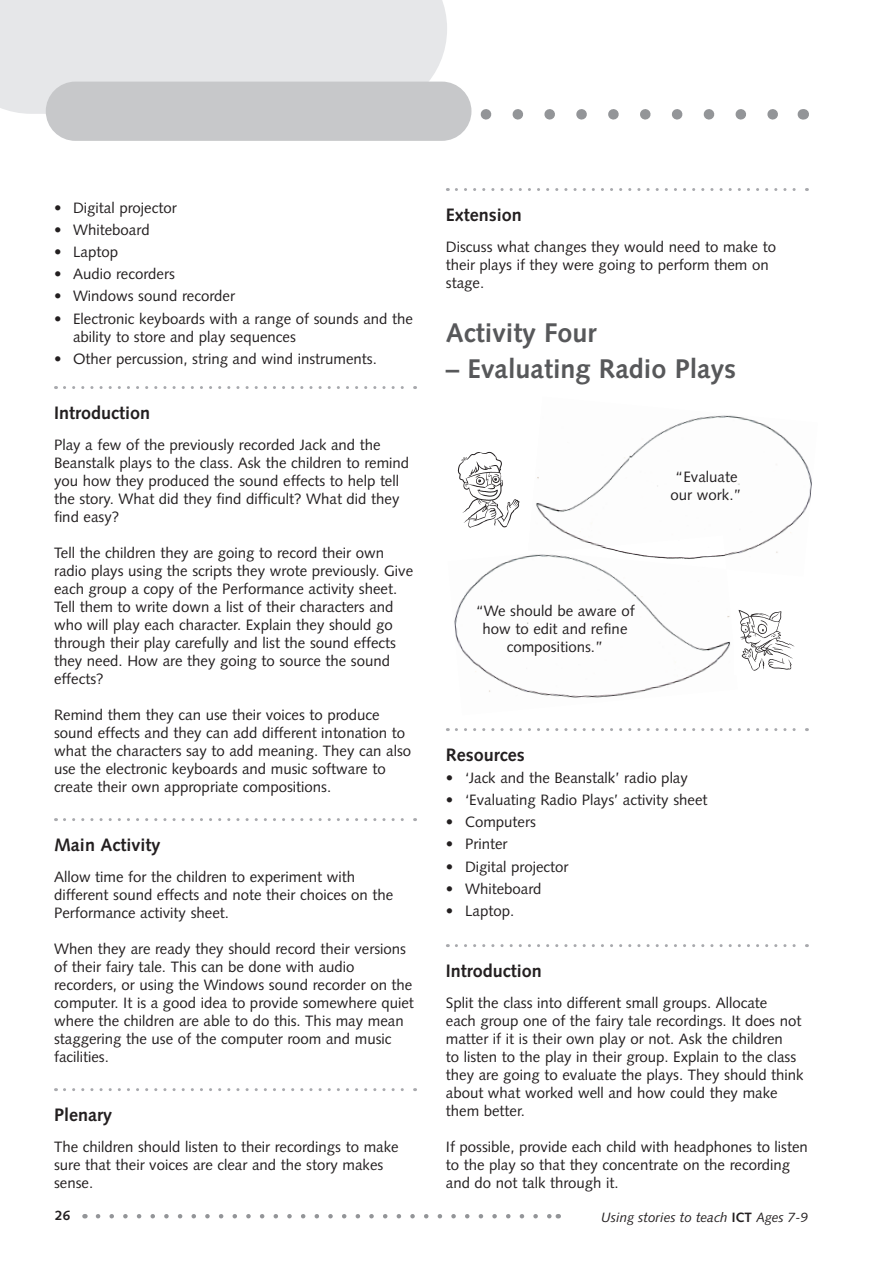
<style>
.page{position:relative;width:893px;height:1263px;background:#fff}
.page>*{position:absolute;margin:0;border:0;box-sizing:border-box;transform-origin:0 0}
.t1{font:700 27px "Syntax";color:#57585a}
.t2{font:700 18px "Syntax";color:#231f20}
.t3{font:15px/18px "Syntax";color:#231f20}
.t4{font:italic 13.5px "Syntax";color:#231f20}
.t5{font:700 13.5px "Syntax";color:#231f20}
.s1{font-weight:700;font-style:normal}
</style>
<div class="page">
<svg style="left:85px;top:1214px;width:473px;height:4px"></svg>
<svg style="left:98px;top:1214px;width:453px;height:4px"></svg>
<svg style="left:797px;top:109px;width:6px;height:11px"></svg>
<svg style="left:470px;top:109px;width:308px;height:11px"></svg>
<div style="left:0;top:0;width:447px;height:114px;background:#e6e7e9"></div>
<div style="left:46px;top:82px;width:425px;height:59px;background:#c7c8ca;border-radius:30px"></div>
<svg style="left:64px;top:386px;width:352px;height:3px"></svg>
<svg style="left:64px;top:818px;width:352px;height:3px"></svg>
<svg style="left:64px;top:1088px;width:352px;height:3px"></svg>
<svg style="left:456px;top:188px;width:351px;height:3px"></svg>
<svg style="left:456px;top:728px;width:351px;height:3px"></svg>
<svg style="left:456px;top:944px;width:351px;height:3px"></svg>
<img style="left:634px;top:415px;width:178px;height:141px">
<img style="left:536px;top:453px;width:98px;height:82px">
<img style="left:454px;top:554px;width:179px;height:144px">
<img style="left:633px;top:592px;width:97px;height:102px">
<img style="left:545px;top:535px;width:181px;height:34px">
<img style="left:457px;top:451px;width:63px;height:77px">
<img style="left:738px;top:610px;width:57px;height:61px">
<p class="t3" style="left:54px;top:198px;width:124px">• Digital projector</p>
<p class="t3" style="left:54px;top:221px;width:97px">• Whiteboard</p>
<p class="t3" style="left:54px;top:243px;width:66px">• Laptop</p>
<p class="t3" style="left:54px;top:265px;width:122px">• Audio recorders</p>
<p class="t3" style="left:54px;top:287px;width:183px">• Windows sound recorder</p>
<p class="t3" style="left:73px;top:310px;width:341px;text-indent:-19px">• Electronic keyboards with a range of sounds and the ability to store and play sequences</p>
<p class="t3" style="left:54px;top:350px;width:324px">• Other percussion, string and wind instruments.</p>
<p class="t2" style="left:54px;top:402px;width:98px">Introduction</p>
<p class="t3" style="left:54px;top:436px;width:357px">Play a few of the previously recorded Jack and the Beanstalk plays to the class. Ask the children to remind you how they produced the sound effects to help tell the story. What did they find difficult? What did they find easy?</p>
<p class="t3" style="left:54px;top:544px;width:361px">Tell the children they are going to record their own radio plays using the scripts they wrote previously. Give each group a copy of the Performance activity sheet.<br>Tell them to write down a list of their characters and who will play each character. Explain they should go through their play carefully and list the sound effects they need. How are they going to source the sound effects?</p>
<p class="t3" style="left:54px;top:706px;width:359px">Remind them they can use their voices to produce sound effects and they can add different intonation to what the characters say to add meaning. They can also use the electronic keyboards and music software to create their own appropriate compositions.</p>
<p class="t2" style="left:54px;top:834px;width:108px">Main Activity</p>
<p class="t3" style="left:54px;top:868px;width:341px">Allow time for the children to experiment with different sound effects and note their choices on the<br>Performance activity sheet.</p>
<p class="t3" style="left:54px;top:940px;width:361px">When they are ready they should record their versions of their fairy tale. This can be done with audio recorders, or using the Windows sound recorder on the computer. It is a good idea to provide somewhere quiet where the children are able to do this. This may mean staggering the use of the computer room and music facilities.</p>
<p class="t2" style="left:54px;top:1104px;width:60px">Plenary</p>
<p class="t3" style="left:54px;top:1138px;width:346px">The children should listen to their recordings to make sure that their voices are clear and the story makes sense.</p>
<p class="t2" style="left:446px;top:204px;width:77px">Extension</p>
<p class="t3" style="left:446px;top:238px;width:332px">Discuss what changes they would need to make to their plays if they were going to perform them on stage.</p>
<h1 class="t1" style="left:446px;top:317px;width:152px">Activity Four</h1>
<h1 class="t1" style="left:446px;top:353px;width:292px">– Evaluating Radio Plays</h1>
<p class="t3" style="left:671px;top:468px;width:73px">“Evaluate our work.”</p>
<p class="t3" style="left:475px;top:601px;width:161px;text-align:center">“We should be aware of how to edit and refine compositions.”</p>
<p class="t2" style="left:446px;top:744px;width:80px">Resources</p>
<p class="t3" style="left:446px;top:768px;width:244px">• ‘Jack and the Beanstalk’ radio play</p>
<p class="t3" style="left:446px;top:791px;width:263px">• ‘Evaluating Radio Plays’ activity sheet</p>
<p class="t3" style="left:446px;top:813px;width:92px">• Computers</p>
<p class="t3" style="left:446px;top:835px;width:63px">• Printer</p>
<p class="t3" style="left:446px;top:857px;width:124px">• Digital projector</p>
<p class="t3" style="left:446px;top:880px;width:97px">• Whiteboard</p>
<p class="t3" style="left:446px;top:902px;width:70px">• Laptop.</p>
<p class="t2" style="left:446px;top:960px;width:98px">Introduction</p>
<p class="t3" style="left:446px;top:994px;width:359px">Split the class into different small groups. Allocate<br>each group one of the fairy tale recordings. It does not matter if it is their own play or not. Ask the children<br>to listen to the play in their group. Explain to the class they are going to evaluate the plays. They should think about what worked well and how could they make them better.</p>
<p class="t3" style="left:446px;top:1138px;width:363px">If possible, provide each child with headphones to listen to the play so that they concentrate on the recording and do not talk through it.</p>
<p class="t5" style="left:55px;top:1207px;width:17px">26</p>
<p class="t4" style="left:601px;top:1209px;width:209px">Using stories to teach <span class="s1">ICT</span> Ages 7-9</p>
</div>
